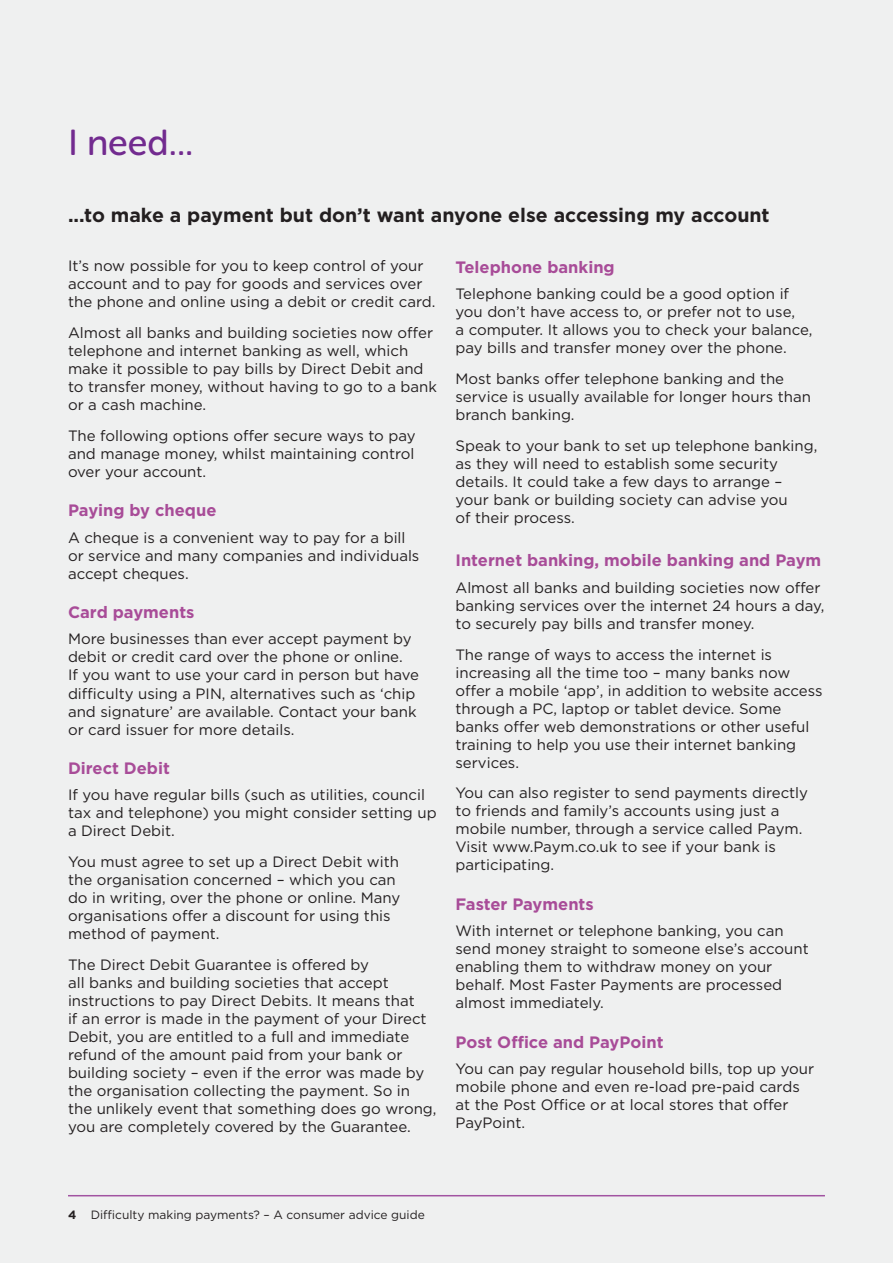
<style>
.page{position:relative;width:893px;height:1263px;background:#eff0f0}
.page>*{position:absolute;margin:0;border:0;box-sizing:border-box;transform-origin:0 0}
.t1{font:36px "Museo Sans Rounded 500";color:#722b8f}
.t2{font:700 19.5px "Gotham";color:#231f20}
.t3{font:700 16.5px "Gotham";color:#a84c98}
.t4{font:15px/18px "Gotham";color:#231f20}
.t5{font:12px "Gotham";color:#231f20}
.s1{font-weight:700}
</style>
<div class="page">
<hr style="left:68px;top:1195px;width:757px;height:1px;background:#a153a1">
<h1 class="t1" style="left:68px;top:122px;width:127px">I need...</h1>
<h2 class="t2" style="left:68px;top:202px;width:703px">...to make a payment but don’t want anyone else accessing my account</h2>
<p class="t4" style="left:68px;top:257px;width:369px">It’s now possible for you to keep control of your account and to pay for goods and services over the phone and online using a debit or credit card.</p>
<p class="t4" style="left:68px;top:323px;width:370px">Almost all banks and building societies now offer telephone and internet banking as well, which make it possible to pay bills by Direct Debit and to transfer money, without having to go to a bank or a cash machine.</p>
<p class="t4" style="left:68px;top:426px;width:349px;text-align:justify">The following options offer secure ways to pay and manage money, whilst maintaining control over your account.</p>
<p class="t3" style="left:68px;top:499px;width:150px">Paying by cheque</p>
<p class="t4" style="left:68px;top:528px;width:353px">A cheque is a convenient way to pay for a bill or service and many companies and individuals accept cheques.</p>
<p class="t3" style="left:68px;top:601px;width:128px">Card payments</p>
<p class="t4" style="left:68px;top:630px;width:352px">More businesses than ever accept payment by debit or credit card over the phone or online.<br>If you want to use your card in person but have difficulty using a PIN, alternatives such as ‘chip and signature’ are available. Contact your bank or card issuer for more details.</p>
<p class="t3" style="left:68px;top:757px;width:103px">Direct Debit</p>
<p class="t4" style="left:68px;top:786px;width:370px">If you have regular bills (such as utilities, council tax and telephone) you might consider setting up a Direct Debit.</p>
<p class="t4" style="left:68px;top:852px;width:334px">You must agree to set up a Direct Debit with the organisation concerned – which you can do in writing, over the phone or online. Many organisations offer a discount for using this method of payment.</p>
<p class="t4" style="left:68px;top:955px;width:370px">The Direct Debit Guarantee is offered by<br>all banks and building societies that accept instructions to pay Direct Debits. It means that<br>if an error is made in the payment of your Direct Debit, you are entitled to a full and immediate refund of the amount paid from your bank or building society – even if the error was made by the organisation collecting the payment. So in the unlikely event that something does go wrong, you are completely covered by the Guarantee.</p>
<p class="t3" style="left:455px;top:256px;width:161px">Telephone banking</p>
<p class="t4" style="left:455px;top:284px;width:359px">Telephone banking could be a good option if you don’t have access to, or prefer not to use,<br>a computer. It allows you to check your balance, pay bills and transfer money over the phone.</p>
<p class="t4" style="left:455px;top:369px;width:357px">Most banks offer telephone banking and the service is usually available for longer hours than branch banking.</p>
<p class="t4" style="left:455px;top:436px;width:363px">Speak to your bank to set up telephone banking, as they will need to establish some security details. It could take a few days to arrange – your bank or building society can advise you<br>of their process.</p>
<p class="t3" style="left:455px;top:550px;width:367px">Internet banking, mobile banking and Paym</p>
<p class="t4" style="left:455px;top:578px;width:370px">Almost all banks and building societies now offer banking services over the internet 24 hours a day, to securely pay bills and transfer money.</p>
<p class="t4" style="left:455px;top:645px;width:369px">The range of ways to access the internet is increasing all the time too – many banks now offer a mobile ‘app’, in addition to website access through a PC, laptop or tablet device. Some banks offer web demonstrations or other useful training to help you use their internet banking services.</p>
<p class="t4" style="left:455px;top:784px;width:354px">You can also register to send payments directly to friends and family’s accounts using just a mobile number, through a service called Paym.<br>Visit www.Paym.co.uk to see if your bank is participating.</p>
<p class="t3" style="left:455px;top:893px;width:140px">Faster Payments</p>
<p class="t4" style="left:455px;top:922px;width:355px">With internet or telephone banking, you can send money straight to someone else’s account enabling them to withdraw money on your behalf. Most Faster Payments are processed almost immediately.</p>
<p class="t3" style="left:455px;top:1031px;width:209px">Post Office and PayPoint</p>
<p class="t4" style="left:455px;top:1059px;width:360px">You can pay regular household bills, top up your mobile phone and even re-load pre-paid cards at the Post Office or at local stores that offer PayPoint.</p>
<p class="t5" style="left:68px;top:1207px;width:358px"><span class="s1">4</span> Difficulty making payments? – A consumer advice guide</p>
</div>
